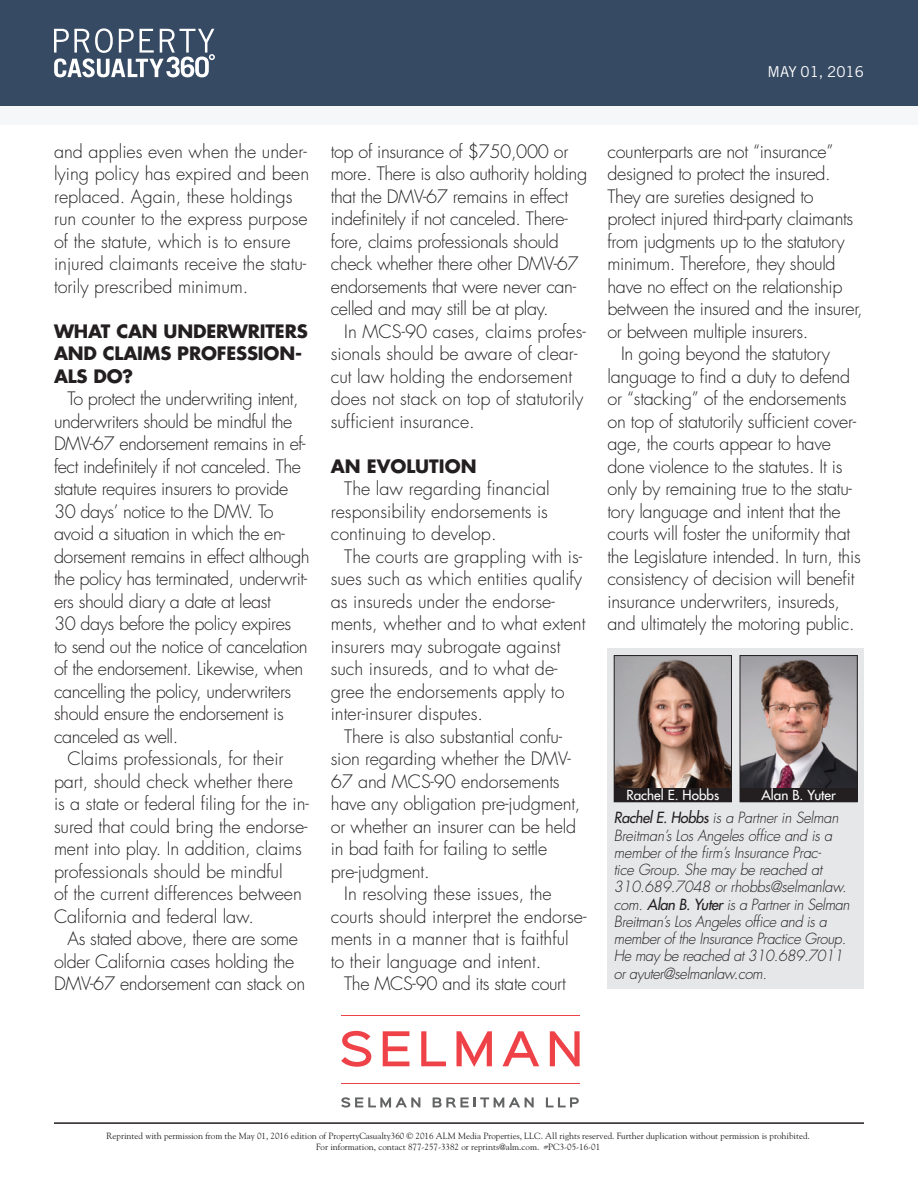
<style>
.page{position:relative;width:918px;height:1188px;background:#fff}
.page>*{position:absolute;margin:0;border:0;box-sizing:border-box;transform-origin:0 0}
.t1{font:300 18px/22.5px "Futura Std";letter-spacing:-.015em;color:#231f20}
.t2{font:700 18px/22.5px "Futura Std";letter-spacing:-.01em;color:#231f20}
.t3{font:italic 300 15px/17.2px "Futura Std";letter-spacing:-.015em;color:#231f20}
.t4{font:15px "Trade Gothic LT Std";letter-spacing:.005em;color:#fff}
.t5{font:500 13.5px "Futura Std";color:#fff}
.t6{font:9px/10.5px "Goudy Std";color:#231f20;text-align:center}
.s1{font-weight:500}
</style>
<div class="page">
<div style="left:0;top:106px;width:918px;height:19px;background:#f5f7f8"></div>
<div style="left:0;top:0;width:918px;height:106px;background:#364a63"></div>
<svg style="left:54px;top:28px;width:161px;height:49px"></svg>
<hr style="left:54px;top:1122px;width:810px;height:2px;background:#231f20">
<svg style="left:341px;top:1031px;width:30px;height:36px"></svg>
<svg style="left:383px;top:1031px;width:26px;height:35px"></svg>
<svg style="left:421px;top:1031px;width:25px;height:35px"></svg>
<svg style="left:457px;top:1031px;width:35px;height:36px"></svg>
<svg style="left:502px;top:1031px;width:37px;height:35px"></svg>
<svg style="left:550px;top:1031px;width:30px;height:35px"></svg>
<hr style="left:341px;top:1015px;width:239px;height:1px;background:#ee4247">
<hr style="left:341px;top:1083px;width:239px;height:1px;background:#ee4247">
<svg style="left:341px;top:1097px;width:79px;height:11px"></svg>
<svg style="left:433px;top:1097px;width:101px;height:11px"></svg>
<svg style="left:546px;top:1097px;width:33px;height:10px"></svg>
<div style="left:608px;top:648px;width:256px;height:341px;background:#e6e7e9"></div>
<img style="left:616px;top:657px;width:114px;height:131px">
<div style="left:614px;top:655px;width:118px;height:147px;border:1px solid #231f20"></div>
<div style="left:614px;top:788px;width:118px;height:14px;background:#231f20"></div>
<img style="left:742px;top:657px;width:114px;height:131px">
<div style="left:740px;top:655px;width:118px;height:147px;border:1px solid #231f20"></div>
<div style="left:740px;top:788px;width:118px;height:14px;background:#231f20"></div>
<p class="t4" style="left:768px;top:63px;width:98px">May 01, 2016</p>
<p class="t1" style="left:54px;top:140px;width:257px">and applies even when the under&shy;lying policy has expired and been replaced. Again, these holdings run counter to the express purpose of the statute, which is to ensure injured claimants receive the statu&shy;torily prescribed minimum.</p>
<p class="t2" style="left:54px;top:319px;width:254px">WHAT CAN UNDERWRITERS<br>AND C LAIMS PROFESSION-<br>ALS DO?</p>
<p class="t1" style="left:54px;top:388px;width:257px;text-indent:14px">To protect the underwriting intent, underwriters should be mindful the DMV-67 endorsement remains in ef&shy;fect indefinitely if not canceled. The statute requires insurers to provide 30 days’ notice to the DMV. To avoid a situation in which the en&shy;dorsement remains in effect although the policy has terminated, underwrit&shy;ers should diary a date at least<br>30 days before the policy expires<br>to send out the notice of cancelation of the endorsement. Likewise, when cancelling the policy, underwriters should ensure the endorsement is canceled as well.</p>
<p class="t1" style="left:54px;top:748px;width:256px;text-indent:14px">Claims professionals, for their part, should check whether there<br>is a state or federal filing for the in&shy;sured that could bring the endorse&shy;ment into play. In addition, claims professionals should be mindful<br>of the current differences between California and federal law.</p>
<p class="t1" style="left:54px;top:928px;width:253px;text-indent:14px">As stated above, there are some older California cases holding the<br>DMV-67 endorsement can stack on</p>
<p class="t1" style="left:331px;top:140px;width:258px">top of insurance of $750,000 or more. There is also authority holding that the DMV-67 remains in effect indefinitely if not canceled. There&shy;fore, claims professionals should check whether there other DMV-67 endorsements that were never can&shy;celled and may still be at play.</p>
<p class="t1" style="left:331px;top:320px;width:257px;text-indent:14px">In MCS-90 cases, claims profes&shy;sionals should be aware of clear&shy;cut law holding the endorsement does not stack on top of statutorily sufficient insurance.</p>
<p class="t2" style="left:331px;top:454px;width:147px">AN EVOLUTION</p>
<p class="t1" style="left:331px;top:478px;width:221px;text-align:justify;text-indent:14px">The law regarding financial responsibility endorsements is continuing to develop.</p>
<p class="t1" style="left:331px;top:545px;width:256px;text-indent:14px">The courts are grappling with is&shy;sues such as which entities qualify as insureds under the endorse&shy;ments, whether and to what extent insurers may subrogate against such insureds, and to what de&shy;gree the endorsements apply to inter-insurer disputes.</p>
<p class="t1" style="left:344px;top:725px;width:220px">There is also substantial confu-</p>
<p class="t1" style="left:331px;top:748px;width:242px">sion regarding whether the DMV-</p>
<p class="t1" style="left:331px;top:770px;width:230px">67 and MCS-90 endorsements</p>
<p class="t1" style="left:331px;top:793px;width:251px">have any obligation pre-judgment,</p>
<p class="t1" style="left:331px;top:815px;width:247px">or whether an insurer can be held</p>
<p class="t1" style="left:331px;top:838px;width:218px">in bad faith for failing to settle</p>
<p class="t1" style="left:331px;top:860px;width:100px">pre-judgment.</p>
<p class="t1" style="left:344px;top:883px;width:209px">In resolving these issues, the</p>
<p class="t1" style="left:331px;top:905px;width:257px">courts should interpret the endorse-</p>
<p class="t1" style="left:331px;top:928px;width:240px">ments in a manner that is faithful</p>
<p class="t1" style="left:331px;top:950px;width:212px">to their language and intent.</p>
<p class="t1" style="left:344px;top:973px;width:223px">The MCS-90 and its state court</p>
<p class="t1" style="left:608px;top:140px;width:227px">counterparts are not “insurance”</p>
<p class="t1" style="left:608px;top:163px;width:225px">designed to protect the insured.</p>
<p class="t1" style="left:608px;top:185px;width:208px">They are sureties designed to</p>
<p class="t1" style="left:608px;top:208px;width:247px">protect injured third-party claimants</p>
<p class="t1" style="left:608px;top:230px;width:239px">from judgments up to the statutory</p>
<p class="t1" style="left:608px;top:253px;width:230px">minimum. Therefore, they should</p>
<p class="t1" style="left:608px;top:275px;width:237px">have no effect on the relationship</p>
<p class="t1" style="left:608px;top:298px;width:257px">between the insured and the insurer,</p>
<p class="t1" style="left:608px;top:320px;width:202px">or between multiple insurers.</p>
<p class="t1" style="left:621px;top:343px;width:211px">In going beyond the statutory</p>
<p class="t1" style="left:608px;top:365px;width:244px">language to find a duty to defend</p>
<p class="t1" style="left:608px;top:388px;width:241px">or “stacking” of the endorsements</p>
<p class="t1" style="left:608px;top:410px;width:250px">on top of statutorily sufficient cover-</p>
<p class="t1" style="left:608px;top:433px;width:225px">age, the courts appear to have</p>
<p class="t1" style="left:608px;top:455px;width:237px">done violence to the statutes. It is</p>
<p class="t1" style="left:608px;top:478px;width:246px">only by remaining true to the statu-</p>
<p class="t1" style="left:608px;top:500px;width:235px">tory language and intent that the</p>
<p class="t1" style="left:608px;top:523px;width:244px">courts will foster the uniformity that</p>
<p class="t1" style="left:608px;top:545px;width:255px">the Legislature intended. In turn, this</p>
<p class="t1" style="left:608px;top:568px;width:249px">consistency of decision will benefit</p>
<p class="t1" style="left:608px;top:590px;width:234px">insurance underwriters, insureds,</p>
<p class="t1" style="left:608px;top:613px;width:249px">and ultimately the motoring public.</p>
<p class="t5" style="left:626px;top:787px;width:94px">Rachel E. Hobbs</p>
<p class="t5" style="left:761px;top:787px;width:76px">Alan B. Yuter</p>
<p class="t3" style="left:614px;top:810px;width:237px"><span class="s1">Rachel E. Hobbs</span> is a Partner in Selman Breitman’s Los Angeles office and is a member of the firm’s Insurance Prac-<br>tice Group. She may be reached at 310.689.7048 or rhobbs@selmanlaw. com. <span class="s1">Alan B. Yuter</span> is a Partner in Selman Breitman’s Los Angeles office and is a member of the Insurance Practice Group.<br>He may be reached at 310.689.7011 or ayuter@selmanlaw.com.</p>
<p class="t6" style="left:107px;top:1131px;width:705px">Reprinted with permission from the May 01, 2016 edition of PropertyCasualty360 © 2016 ALM Media Properties, LLC. All rights reserved. Further duplication without permission is prohibited.<br>For information, contact 877-257-3382 or reprints@alm.com. #PC3-05-16-01</p>
</div>
